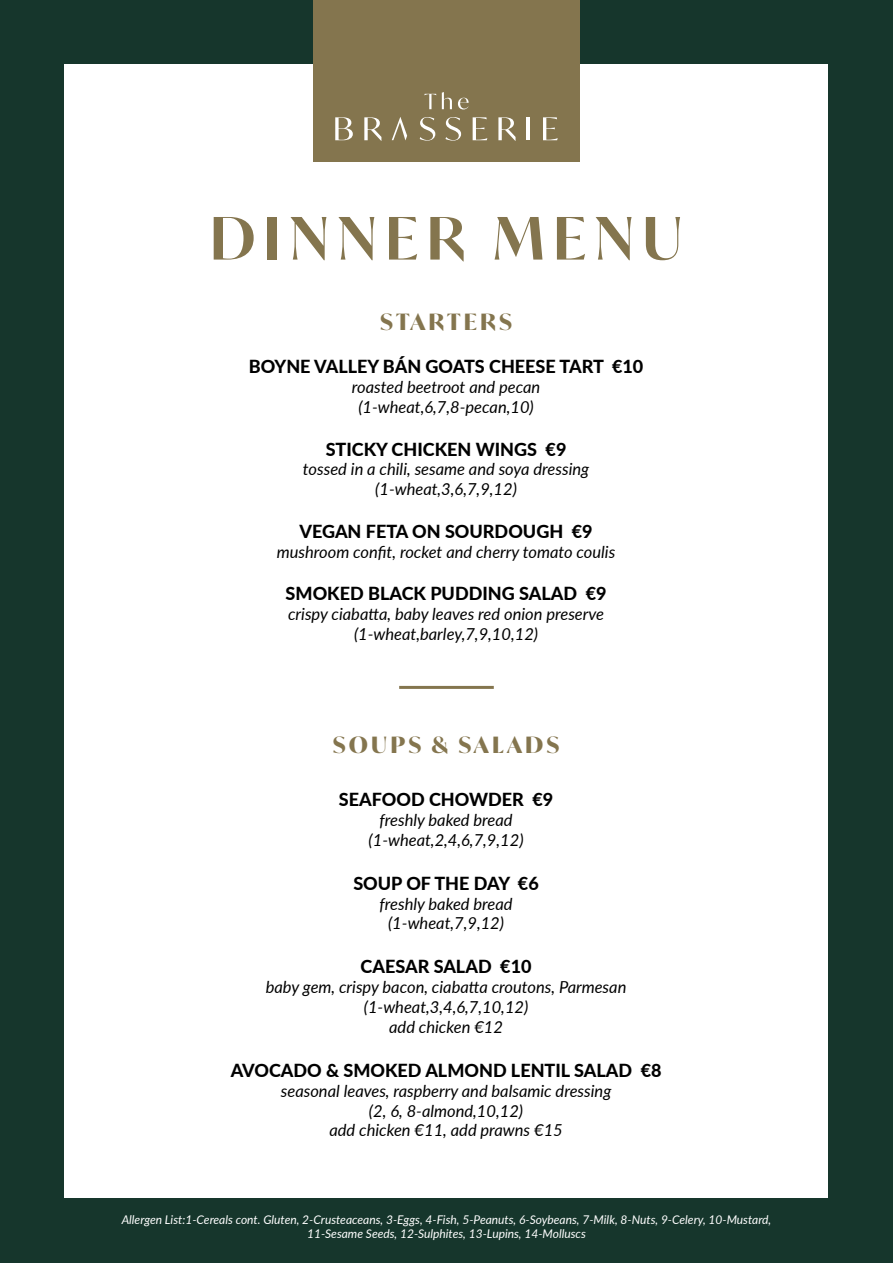
<style>
.page{position:relative;width:893px;height:1263px;background:#16362c}
.page>*{position:absolute;margin:0;border:0;box-sizing:border-box;transform-origin:0 0}
.t1{font:600 58.5px "Ivy Mode";letter-spacing:.14em;color:#84754e}
.t2{font:700 22.5px "Ivy Mode";letter-spacing:.14em;color:#84754e}
.t3{font:800 18px "Lato";color:#000}
.t4{font:italic 16.5px/19.8px "Lato";color:#000;text-align:center}
.t5{font:italic 12px/14.4px "Lato";color:#fff;text-align:center}
</style>
<div class="page">
<div style="left:65px;top:65px;width:763px;height:1133px;background:#fff"></div>
<div style="left:313px;top:0;width:267px;height:162px;background:#84754e"></div>
<svg style="left:424px;top:94px;width:12px;height:15px"></svg>
<svg style="left:442px;top:92px;width:10px;height:17px"></svg>
<svg style="left:458px;top:98px;width:11px;height:11px"></svg>
<svg style="left:335px;top:117px;width:18px;height:23px"></svg>
<svg style="left:364px;top:117px;width:17px;height:24px"></svg>
<svg style="left:420px;top:117px;width:15px;height:24px"></svg>
<svg style="left:445px;top:117px;width:16px;height:24px"></svg>
<svg style="left:473px;top:117px;width:14px;height:23px"></svg>
<svg style="left:498px;top:117px;width:18px;height:24px"></svg>
<hr style="left:527px;top:117px;width:3px;height:23px;background:#fff">
<svg style="left:543px;top:117px;width:15px;height:23px"></svg>
<svg style="left:392px;top:117px;width:15px;height:23px"></svg>
<hr style="left:399px;top:686px;width:95px;height:3px;background:#84754e">
<h1 class="t1" style="left:210px;top:199px;width:474px">DINNER MENU</h1>
<h2 class="t2" style="left:380px;top:307px;width:133px">STARTERS</h2>
<p class="t3" style="left:249px;top:353px;width:396px">BOYNE VALLEY BÁN GOATS CHEESE TART €10</p>
<p class="t4" style="left:352px;top:377px;width:190px">roasted beetroot and pecan (1-wheat,6,7,8-pecan,10)</p>
<p class="t3" style="left:326px;top:436px;width:242px">STICKY CHICKEN WINGS €9</p>
<p class="t4" style="left:303px;top:459px;width:288px">tossed in a chili, sesame and soya dressing (1-wheat,3,6,7,9,12)</p>
<p class="t3" style="left:299px;top:518px;width:295px">VEGAN FETA ON SOURDOUGH €9</p>
<p class="t4" style="left:277px;top:541px;width:340px">mushroom confit, rocket and cherry tomato coulis</p>
<p class="t3" style="left:286px;top:580px;width:322px">SMOKED BLACK PUDDING SALAD €9</p>
<p class="t4" style="left:288px;top:603px;width:317px">crispy ciabatta, baby leaves red onion preserve (1-wheat,barley,7,9,10,12)</p>
<h2 class="t2" style="left:333px;top:730px;width:228px">SOUPS &amp; SALADS</h2>
<p class="t3" style="left:339px;top:786px;width:216px">SEAFOOD CHOWDER €9</p>
<p class="t4" style="left:368px;top:809px;width:157px">freshly baked bread (1-wheat,2,4,6,7,9,12)</p>
<p class="t3" style="left:353px;top:870px;width:187px">SOUP OF THE DAY €6</p>
<p class="t4" style="left:380px;top:893px;width:135px">freshly baked bread (1-wheat,7,9,12)</p>
<p class="t3" style="left:361px;top:953px;width:172px">CAESAR SALAD €10</p>
<p class="t4" style="left:266px;top:977px;width:362px">baby gem, crispy bacon, ciabatta croutons, Parmesan (1-wheat,3,4,6,7,10,12)<br>add chicken €12</p>
<p class="t3" style="left:231px;top:1057px;width:432px">AVOCADO &amp; SMOKED ALMOND LENTIL SALAD €8</p>
<p class="t4" style="left:281px;top:1080px;width:332px">seasonal leaves, raspberry and balsamic dressing (2, 6, 8-almond,10,12)<br>add chicken €11, add prawns €15</p>
<p class="t5" style="left:122px;top:1211px;width:651px">Allergen List:1-Cereals cont. Gluten, 2-Crusteaceans, 3-Eggs, 4-Fish, 5-Peanuts, 6-Soybeans, 7-Milk, 8-Nuts, 9-Celery, 10-Mustard,<br>11-Sesame Seeds, 12-Sulphites, 13-Lupins, 14-Molluscs</p>
</div>
